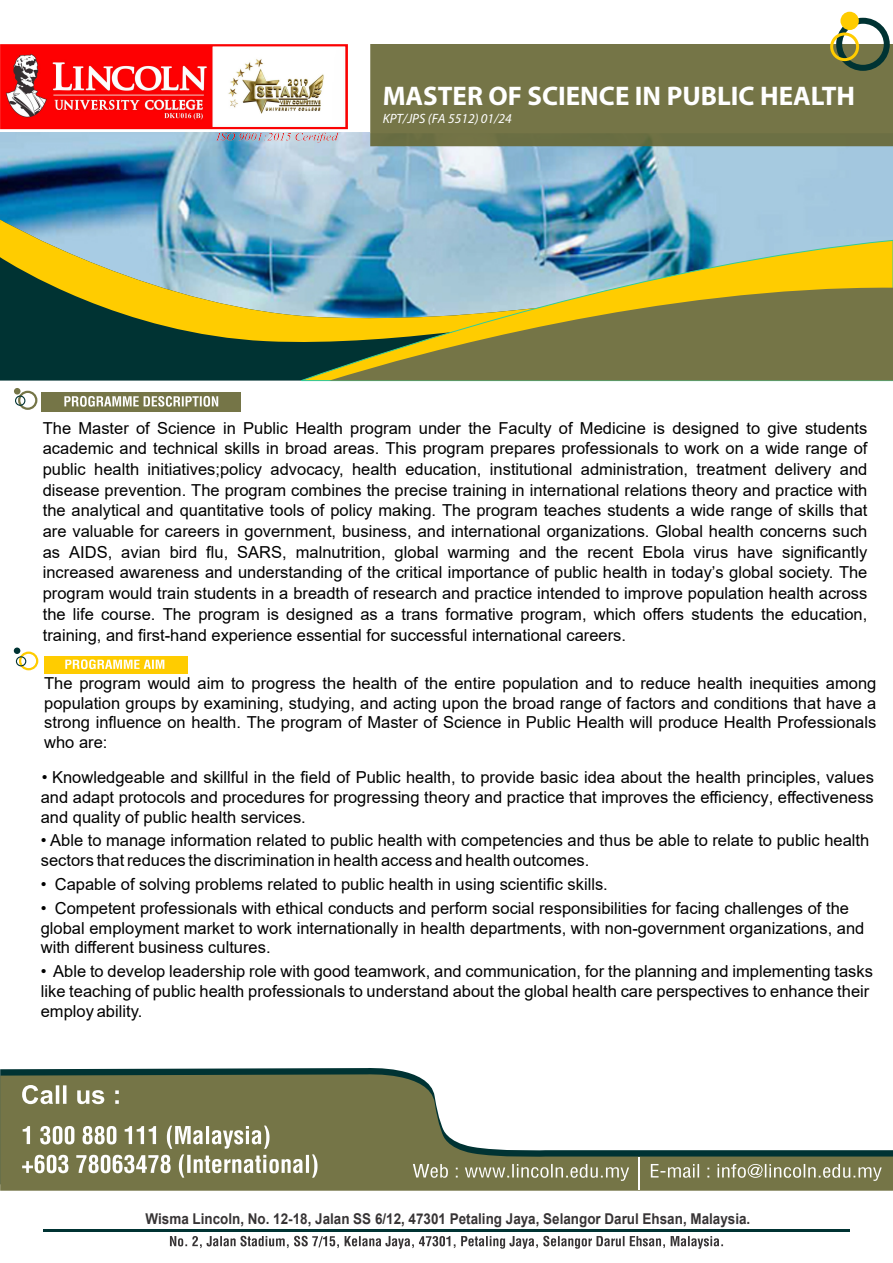
<style>
.page{position:relative;width:893px;height:1263px;background:#fff}
.page>*{position:absolute;margin:0;border:0;box-sizing:border-box;transform-origin:0 0}
.t1{font:700 27px "Myriad Pro";color:#fff}
.t2{font:16.5px/20.7px "Arial";color:#000;text-align:justify}
.t3{font:700 14.85px "Arial";color:#373435;scale:.9 1}
.t4{font:italic 13.5px "Myriad Pro";color:#fff}
</style>
<div class="page">
<img style="left:1px;top:133px;width:892px;height:107px">
<img style="left:371px;top:45px;width:522px;height:101px">
<div style="left:42px;top:392px;width:199px;height:19px;background:#757547"></div>
<svg style="left:64px;top:396px;width:154px;height:11px"></svg>
<div style="left:44px;top:656px;width:143px;height:17px;background:#fc0"></div>
<svg style="left:65px;top:659px;width:99px;height:10px"></svg>
<svg style="left:170px;top:1236px;width:553px;height:13px"></svg>
<hr style="left:43px;top:1229px;width:807px;height:3px;background:#033">
<svg style="left:0;top:1068px;width:405px;height:4px;background:#2d5656"></svg>
<svg style="left:0;top:1072px;width:893px;height:119px;fill:#757547"></svg>
<svg style="left:22px;top:1085px;width:97px;height:19px"></svg>
<svg style="left:22px;top:1125px;width:295px;height:53px"></svg>
<svg style="left:651px;top:1164px;width:231px;height:17px;background:#91916d"></svg>
<svg style="left:413px;top:1164px;width:216px;height:17px;background:#91916c"></svg>
<hr style="left:638px;top:1157px;width:2px;height:33px;background:#fefefe">
<div style="left:18px;top:391px;width:19px;height:19px;border:2px solid #757547;border-radius:50%"></div>
<div style="left:15px;top:395px;width:10px;height:11px;border:1px solid #033;border-radius:50%"></div>
<div style="left:14px;top:388px;width:7px;height:6px;background:#757547;border-radius:50%"></div>
<div style="left:836px;top:18px;width:54px;height:53px;border:6px solid #033;border-radius:50%"></div>
<div style="left:830px;top:32px;width:29px;height:29px;border:3px solid #fc0;border-radius:50%"></div>
<div style="left:840px;top:12px;width:19px;height:18px;background:#fc0;border-radius:50%"></div>
<svg style="left:0;top:220px;width:673px;height:161px;background:#0b3f42"></svg>
<svg style="left:0;top:220px;width:619px;height:127px;background:#839c78"></svg>
<img style="left:301px;top:240px;width:592px;height:141px">
<svg style="left:329px;top:286px;width:564px;height:95px;background:#8b8a49"></svg>
<div style="left:19px;top:651px;width:19px;height:19px;border:2px solid #fc0;border-radius:50%"></div>
<div style="left:16px;top:656px;width:10px;height:10px;border:1px solid #033;border-radius:50%"></div>
<div style="left:14px;top:647px;width:6px;height:7px;background:#033;border-radius:50%"></div>
<img style="left:0;top:44px;width:348px;height:99px">
<h1 class="t1" style="left:383px;top:80px;width:474px">MASTER OF SCIENCE IN PUBLIC HEALTH</h1>
<p class="t4" style="left:383px;top:110px;width:131px">KPT/JPS (FA 5512) 01/24</p>
<p class="t2" style="left:43px;top:417px;width:826px">The Master of Science in Public Health program under the Faculty of Medicine is designed to give students academic and technical skills in broad areas. This program prepares professionals to work on a wide range of public health initiatives;policy advocacy, health education, institutional administration, treatment delivery and disease prevention. The program combines the precise training in international relations theory and practice with the analytical and quantitative tools of policy making. The program teaches students a wide range of skills that are valuable for careers in government, business, and international organizations. Global health concerns such as AIDS, avian bird flu, SARS, malnutrition, global warming and the recent Ebola virus have significantly increased awareness and understanding of the critical importance of public health in today’s global society. The program would train students in a breadth of research and practice intended to improve population health across the life course. The program is designed as a trans formative program, which offers students the education, training, and first-hand experience essential for successful international careers.</p>
<p class="t2" style="left:44px;top:673px;width:834px;line-height:19.8px">The program would aim to progress the health of the entire population and to reduce health inequities among population groups by examining, studying, and acting upon the broad range of factors and conditions that have a strong influence on health. The program of Master of Science in Public Health will produce Health Professionals who are:</p>
<p class="t2" style="left:41px;top:767px;width:835px;line-height:19.8px">• Knowledgeable and skillful in the field of Public health, to provide basic idea about the health principles, values and adapt protocols and procedures for progressing theory and practice that improves the efficiency, effectiveness and quality of public health services.</p>
<p class="t2" style="left:41px;top:831px;width:830px;line-height:19.8px">• Able to manage information related to public health with competencies and thus be able to relate to public health sectors that reduces the discrimination in health access and health outcomes.</p>
<p class="t2" style="left:41px;top:874px;width:568px">• Capable of solving problems related to public health in using scientific skills.</p>
<p class="t2" style="left:41px;top:898px;width:825px;line-height:19.8px;text-align:left">• Competent professionals with ethical conducts and perform social responsibilities for facing challenges of the global employment market to work internationally in health departments, with non-government organizations, and with different business cultures.</p>
<p class="t2" style="left:41px;top:961px;width:834px;line-height:19.8px;text-align:left">• Able to develop leadership role with good teamwork, and communication, for the planning and implementing tasks like teaching of public health professionals to understand about the global health care perspectives to enhance their employ ability.</p>
<p class="t3" style="left:146px;top:1208px;width:673px">Wisma Lincoln, No. 12-18, Jalan SS 6/12, 47301 Petaling Jaya, Selangor Darul Ehsan, Malaysia.</p>
</div>
